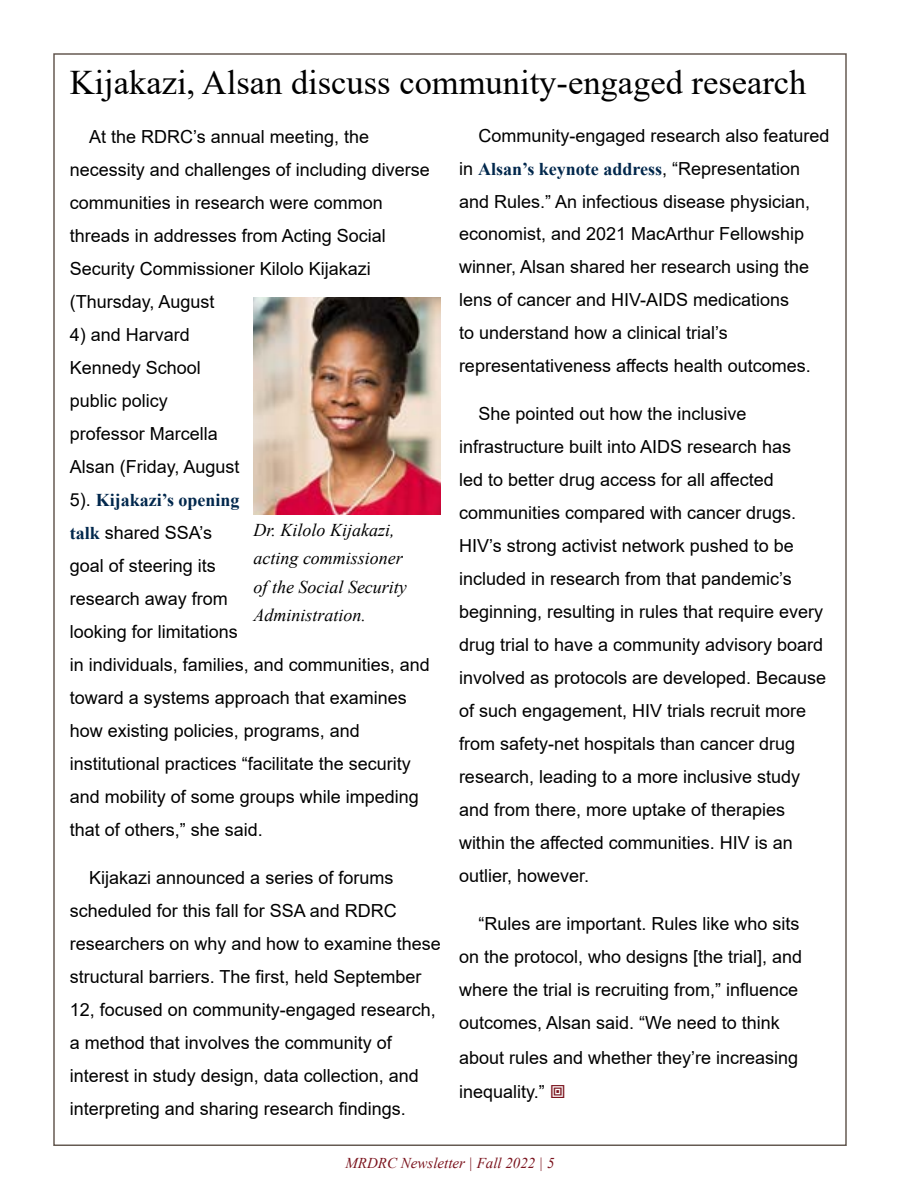
<style>
.page{position:relative;width:900px;height:1200px;background:#fff}
.page>*{position:absolute;margin:0;border:0;box-sizing:border-box;transform-origin:0 0}
.t1{font:34.5px "Times New Roman";color:#000}
.t2{font:18px/33px "Arial";color:#000}
.t3{font:italic 18px/28.5px "Times New Roman";color:#000}
.t4{font:700 18px "Times New Roman";color:#00274c}
.t5{font:italic 15px "Times New Roman";color:#7a121c}
.s1{font-family:"Arial";font-weight:400;color:#000}
.s2{font-family:"Times New Roman";font-weight:700;color:#00274c}
</style>
<div class="page">
<img style="left:254px;top:297px;width:187px;height:217px">
<h1 class="t1" style="left:70px;top:58px;width:738px">Kijakazi, Alsan discuss community-engaged research</h1>
<p class="t2" style="left:70px;top:120px;width:362px;text-indent:19px">At the RDRC’s annual meeting, the necessity and challenges of including diverse communities in research were common threads in addresses from Acting Social Security Commissioner Kilolo Kijakazi (Thursday, August</p>
<p class="t2" style="left:70px;top:318px;width:171px">4) and Harvard<br>Kennedy School public policy professor Marcella<br>Alsan (Friday, August</p>
<p class="t4" style="left:70px;top:487px;width:171px"><span class="s1">5).</span> Kijakazi’s opening</p>
<p class="t2" style="left:70px;top:516px;width:362px"><span class="s2">talk</span> shared SSA’s<br>goal of steering its<br>research away from<br>looking for limitations<br>in individuals, families, and communities, and toward a systems approach that examines how existing policies, programs, and institutional practices “facilitate the security and mobility of some groups while impeding that of others,” she said.</p>
<p class="t2" style="left:70px;top:861px;width:373px;text-indent:19px">Kijakazi announced a series of forums scheduled for this fall for SSA and RDRC researchers on why and how to examine these structural barriers. The first, held September 12, focused on community-engaged research, a method that involves the community of interest in study design, data collection, and interpreting and sharing research findings.</p>
<p class="t2" style="left:478px;top:119px;width:353px">Community-engaged research also featured</p>
<p class="t4" style="left:459px;top:156px;width:343px"><span class="s1">in</span> Alsan’s keynote address<span class="s1">, “Representation</span></p>
<p class="t2" style="left:459px;top:185px;width:353px">and Rules.” An infectious disease physician, economist, and 2021 MacArthur Fellowship winner, Alsan shared her research using the lens of cancer and HIV-AIDS medications<br>to understand how a clinical trial’s representativeness affects health outcomes.</p>
<p class="t2" style="left:459px;top:398px;width:369px;text-indent:19px">She pointed out how the inclusive infrastructure built into AIDS research has<br>led to better drug access for all affected communities compared with cancer drugs.<br>HIV’s strong activist network pushed to be included in research from that pandemic’s beginning, resulting in rules that require every drug trial to have a community advisory board involved as protocols are developed. Because of such engagement, HIV trials recruit more from safety-net hospitals than cancer drug research, leading to a more inclusive study and from there, more uptake of therapies within the affected communities. HIV is an outlier, however.</p>
<p class="t2" style="left:459px;top:907px;width:345px;line-height:33.6px;text-indent:19px">“Rules are important. Rules like who sits on the protocol, who designs [the trial], and where the trial is recruiting from,” influence outcomes, Alsan said. “We need to think about rules and whether they’re increasing inequality.”</p>
<p class="t3" style="left:254px;top:515px;width:155px">Dr. Kilolo Kijakazi, acting commissioner of the Social Security<br>Administration.</p>
<p class="t5" style="left:345px;top:1153px;width:211px">MRDRC Newsletter | Fall 2022 | 5</p>
</div>
